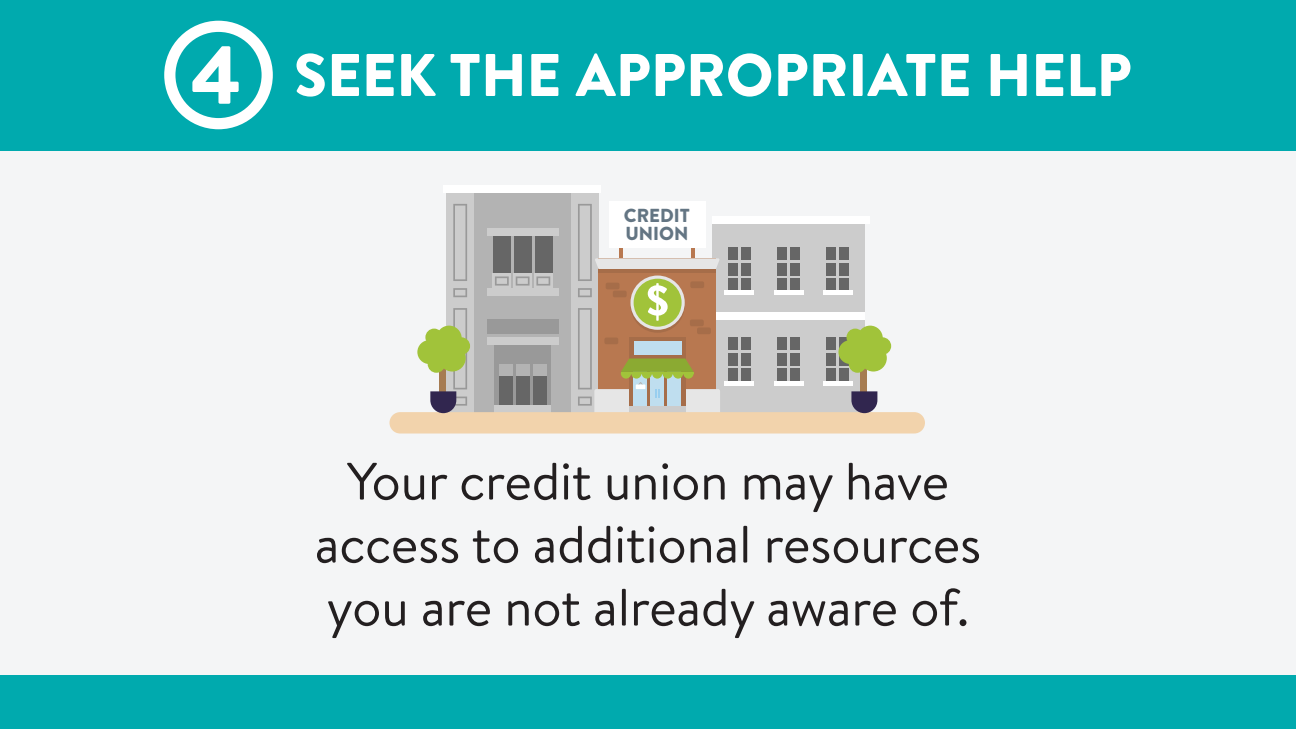
<style>
.page{position:relative;width:1296px;height:729px;background:#f4f5f6}
.page>*{position:absolute;margin:0;border:0;box-sizing:border-box;transform-origin:0 0}
.t1{font:900 60px "Brandon Text";color:#fff}
.t2{font:52.5px/63px "Brandon Text";letter-spacing:-.005em;color:#231f20;text-align:center}
.t3{font:900 18.9px/18.5px "Brandon Text";color:#637583}
</style>
<div class="page">
<div style="left:0;top:675px;width:1296px;height:54px;background:#00aaae"></div>
<div style="left:712px;top:220px;width:153px;height:193px;background:#ccc"></div>
<div style="left:712px;top:216px;width:158px;height:7px;background:#fff"></div>
<div style="left:712px;top:313px;width:153px;height:7px;background:#fff"></div>
<div style="left:728px;top:247px;width:10px;height:13px;background:#666"></div>
<div style="left:741px;top:247px;width:10px;height:13px;background:#666"></div>
<div style="left:728px;top:263px;width:10px;height:12px;background:#666"></div>
<div style="left:741px;top:263px;width:10px;height:12px;background:#666"></div>
<div style="left:728px;top:278px;width:10px;height:13px;background:#666"></div>
<div style="left:741px;top:278px;width:10px;height:13px;background:#666"></div>
<div style="left:777px;top:247px;width:10px;height:13px;background:#666"></div>
<div style="left:790px;top:247px;width:10px;height:13px;background:#666"></div>
<div style="left:777px;top:263px;width:10px;height:12px;background:#666"></div>
<div style="left:790px;top:263px;width:10px;height:12px;background:#666"></div>
<div style="left:777px;top:278px;width:10px;height:13px;background:#666"></div>
<div style="left:790px;top:278px;width:10px;height:13px;background:#666"></div>
<div style="left:826px;top:247px;width:10px;height:13px;background:#666"></div>
<div style="left:839px;top:247px;width:10px;height:13px;background:#666"></div>
<div style="left:826px;top:263px;width:10px;height:12px;background:#666"></div>
<div style="left:839px;top:263px;width:10px;height:12px;background:#666"></div>
<div style="left:826px;top:278px;width:10px;height:13px;background:#666"></div>
<div style="left:839px;top:278px;width:10px;height:13px;background:#666"></div>
<hr style="left:725px;top:291px;width:29px;height:4px;background:#fff">
<hr style="left:774px;top:291px;width:29px;height:4px;background:#fff">
<hr style="left:823px;top:291px;width:29px;height:4px;background:#fff">
<div style="left:728px;top:338px;width:10px;height:12px;background:#666"></div>
<div style="left:741px;top:338px;width:10px;height:12px;background:#666"></div>
<div style="left:728px;top:353px;width:10px;height:12px;background:#666"></div>
<div style="left:741px;top:353px;width:10px;height:12px;background:#666"></div>
<div style="left:728px;top:369px;width:10px;height:12px;background:#666"></div>
<div style="left:741px;top:369px;width:10px;height:12px;background:#666"></div>
<div style="left:777px;top:338px;width:10px;height:12px;background:#666"></div>
<div style="left:790px;top:338px;width:10px;height:12px;background:#666"></div>
<div style="left:777px;top:353px;width:10px;height:12px;background:#666"></div>
<div style="left:790px;top:353px;width:10px;height:12px;background:#666"></div>
<div style="left:777px;top:369px;width:10px;height:12px;background:#666"></div>
<div style="left:790px;top:369px;width:10px;height:12px;background:#666"></div>
<div style="left:826px;top:338px;width:10px;height:12px;background:#666"></div>
<div style="left:839px;top:338px;width:10px;height:12px;background:#666"></div>
<div style="left:826px;top:353px;width:10px;height:12px;background:#666"></div>
<div style="left:839px;top:353px;width:10px;height:12px;background:#666"></div>
<div style="left:826px;top:369px;width:10px;height:12px;background:#666"></div>
<div style="left:839px;top:369px;width:10px;height:12px;background:#666"></div>
<hr style="left:725px;top:381px;width:29px;height:4px;background:#fff">
<hr style="left:774px;top:381px;width:29px;height:4px;background:#fff">
<hr style="left:823px;top:381px;width:29px;height:4px;background:#fff">
<div style="left:446px;top:192px;width:153px;height:221px;background:#b3b3b3"></div>
<div style="left:446px;top:192px;width:28px;height:221px;background:#ccc"></div>
<div style="left:571px;top:192px;width:28px;height:221px;background:#ccc"></div>
<div style="left:444px;top:186px;width:157px;height:7px;background:#fff"></div>
<svg style="left:453px;top:288px;width:14px;height:9px"></svg>
<svg style="left:453px;top:204px;width:14px;height:77px"></svg>
<div style="left:487px;top:319px;width:71px;height:14px;background:#999"></div>
<div style="left:495px;top:337px;width:56px;height:76px;background:#999"></div>
<div style="left:499px;top:365px;width:14px;height:47px;background:#666"></div>
<div style="left:516px;top:365px;width:13px;height:47px;background:#666"></div>
<div style="left:533px;top:365px;width:14px;height:47px;background:#666"></div>
<div style="left:495px;top:405px;width:56px;height:8px;background:#ccc"></div>
<div style="left:499px;top:365px;width:14px;height:11px;background:#b3b3b3"></div>
<div style="left:516px;top:365px;width:13px;height:11px;background:#b3b3b3"></div>
<div style="left:533px;top:365px;width:14px;height:11px;background:#b3b3b3"></div>
<div style="left:487px;top:337px;width:71px;height:7px;background:#ccc"></div>
<div style="left:487px;top:289px;width:71px;height:7px;background:#ccc"></div>
<div style="left:487px;top:228px;width:71px;height:8px;background:#ccc"></div>
<div style="left:514px;top:236px;width:18px;height:53px;background:#666"></div>
<div style="left:535px;top:236px;width:17px;height:53px;background:#666"></div>
<div style="left:493px;top:236px;width:18px;height:53px;background:#666"></div>
<div style="left:492px;top:273px;width:19px;height:23px;background:#ccc"></div>
<div style="left:513px;top:273px;width:19px;height:23px;background:#ccc"></div>
<div style="left:534px;top:273px;width:19px;height:23px;background:#ccc"></div>
<svg style="left:495px;top:276px;width:14px;height:10px"></svg>
<svg style="left:516px;top:276px;width:14px;height:10px"></svg>
<svg style="left:536px;top:276px;width:14px;height:10px"></svg>
<div style="left:609px;top:201px;width:97px;height:46px;background:#fff"></div>
<svg style="left:578px;top:204px;width:142px;height:208px"></svg>
<div style="left:389px;top:412px;width:536px;height:22px;background:#f2d3ac;border-radius:11px"></div>
<div style="left:861px;top:364px;width:6px;height:31px;background:#a67c52"></div>
<svg style="left:851px;top:391px;width:26px;height:22px"></svg>
<div style="left:847px;top:329px;width:17px;height:17px;background:#a1c33a;border-radius:50%"></div>
<div style="left:874px;top:337px;width:17px;height:18px;background:#a1c33a;border-radius:50%"></div>
<div style="left:854px;top:338px;width:17px;height:18px;background:#a1c33a;border-radius:50%"></div>
<div style="left:849px;top:355px;width:17px;height:18px;background:#a1c33a;border-radius:50%"></div>
<div style="left:838px;top:340px;width:24px;height:24px;background:#a1c33a;border-radius:50%"></div>
<div style="left:860px;top:345px;width:27px;height:27px;background:#a1c33a;border-radius:50%"></div>
<div style="left:857px;top:326px;width:26px;height:25px;background:#a1c33a;border-radius:50%"></div>
<svg style="left:430px;top:308px;width:37px;height:105px"></svg>
<div style="left:425px;top:329px;width:18px;height:17px;background:#a1c33a;border-radius:50%"></div>
<div style="left:453px;top:337px;width:17px;height:18px;background:#a1c33a;border-radius:50%"></div>
<div style="left:433px;top:338px;width:17px;height:18px;background:#a1c33a;border-radius:50%"></div>
<div style="left:428px;top:355px;width:17px;height:18px;background:#a1c33a;border-radius:50%"></div>
<div style="left:417px;top:340px;width:24px;height:24px;background:#a1c33a;border-radius:50%"></div>
<div style="left:439px;top:345px;width:27px;height:27px;background:#a1c33a;border-radius:50%"></div>
<div style="left:436px;top:326px;width:26px;height:25px;background:#a1c33a;border-radius:50%"></div>
<div style="left:0;top:0;width:1296px;height:150px;background:#00aaae"></div>
<div style="left:164px;top:21px;width:109px;height:108px;background:#fff;border-radius:50%"></div>
<div style="left:175px;top:32px;width:87px;height:86px;background:#00aaae;border-radius:50%"></div>
<svg style="left:192px;top:46px;width:47px;height:58px"></svg>
<p class="t1" style="left:294px;top:33px;width:839px">SEEK THE APPROPRIATE HELP</p>
<p class="t3" style="left:624px;top:206px;width:68px">CREDIT<br>UNION</p>
<p class="t2" style="left:315px;top:448px;width:668px">Your credit union may have access to additional resources you are not already aware of.</p>
</div>
